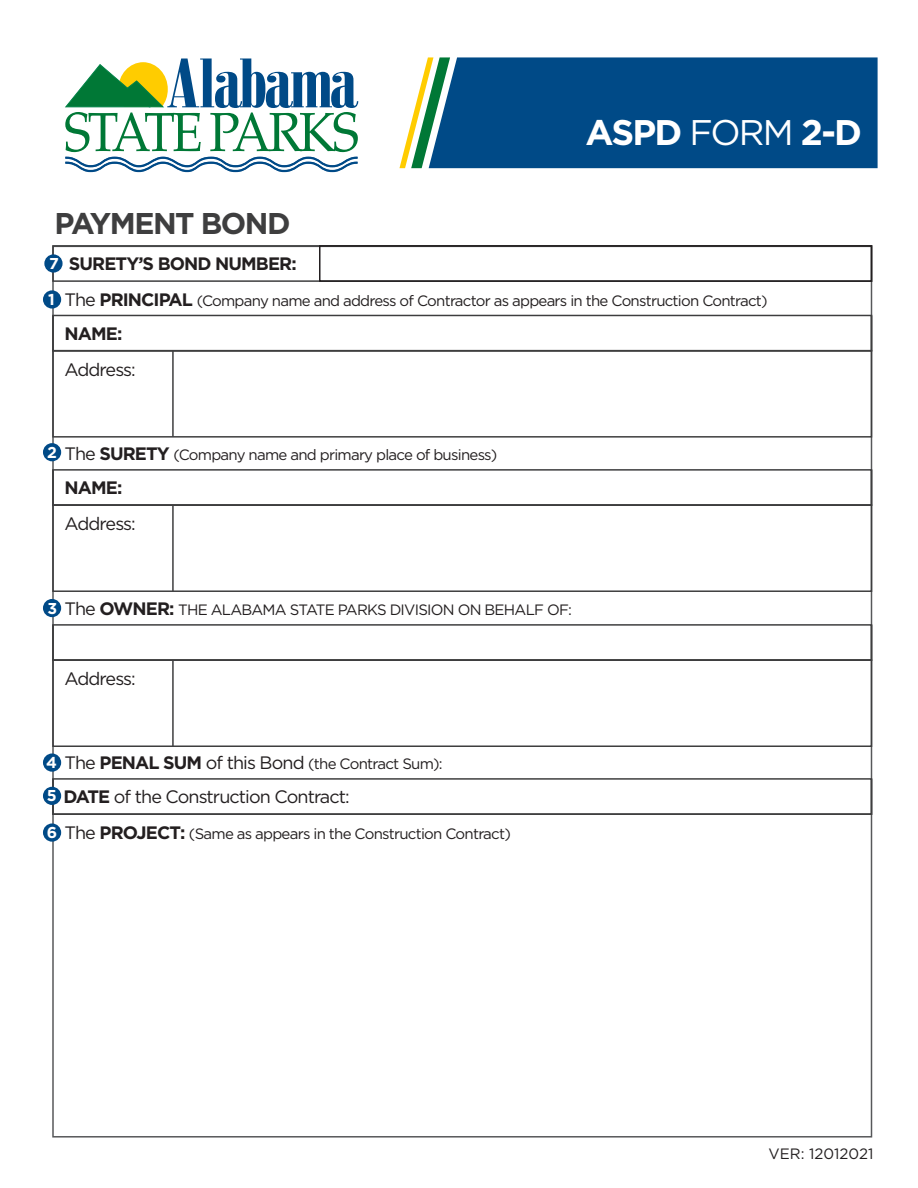
<style>
.page{position:relative;width:918px;height:1188px;background:#fff}
.page>*{position:absolute;margin:0;border:0;box-sizing:border-box;transform-origin:0 0}
.t1{font:700 35.55px "Gotham";color:#fff}
.t2{font:700 30px "Gotham";letter-spacing:-.05em;color:#3e3e3f}
.t3{font:18px "Gotham";letter-spacing:-.05em;color:#231f20}
.t4{font:700 18px "Gotham";letter-spacing:-.05em;color:#231f20}
.t5{font:700 15.75px/33.3px "Gotham";color:#fff}
.t6{font:15px "Gotham";letter-spacing:-.05em;color:#231f20}
.t7{font:15px "Gotham";color:#231f20}
.s1{font-weight:400}
.s2{font-size:18px}
.s3{font-weight:700;font-size:18px}
.s4{font-weight:700}
</style>
<div class="page">
<div style="left:450px;top:57px;width:428px;height:111px;background:#004a87"></div>
<svg style="left:65px;top:58px;width:294px;height:115px"></svg>
<svg style="left:399px;top:57px;width:51px;height:111px"></svg>
<div style="left:52px;top:245px;width:820px;height:37px;border:2px solid #3e3e3f"></div>
<div style="left:319px;top:245px;width:553px;height:37px;border:2px solid #231f20"></div>
<div style="left:52px;top:315px;width:820px;height:36px;border:2px solid #3e3e3f"></div>
<div style="left:52px;top:350px;width:820px;height:88px;border:2px solid #3e3e3f"></div>
<hr style="left:172px;top:351px;width:2px;height:86px;background:#3e3e3f">
<div style="left:52px;top:469px;width:820px;height:37px;border:2px solid #3e3e3f"></div>
<div style="left:52px;top:504px;width:820px;height:88px;border:2px solid #3e3e3f"></div>
<hr style="left:172px;top:505px;width:2px;height:86px;background:#3e3e3f">
<div style="left:52px;top:624px;width:820px;height:37px;border:2px solid #3e3e3f"></div>
<div style="left:52px;top:659px;width:820px;height:88px;border:2px solid #3e3e3f"></div>
<hr style="left:172px;top:660px;width:2px;height:86px;background:#3e3e3f">
<div style="left:52px;top:778px;width:820px;height:37px;border:2px solid #3e3e3f"></div>
<div style="left:43px;top:290px;width:18px;height:19px;background:#004a87;border-radius:50%"></div>
<div style="left:43px;top:443px;width:18px;height:18px;background:#004a87;border-radius:50%"></div>
<div style="left:43px;top:599px;width:18px;height:18px;background:#004a87;border-radius:50%"></div>
<div style="left:43px;top:753px;width:18px;height:19px;background:#004a87;border-radius:50%"></div>
<div style="left:43px;top:787px;width:18px;height:18px;background:#004a87;border-radius:50%"></div>
<div style="left:43px;top:823px;width:18px;height:19px;background:#004a87;border-radius:50%"></div>
<div style="left:44px;top:254px;width:19px;height:19px;background:#004a87;border-radius:50%"></div>
<h2 class="t2" style="left:55px;top:203px;width:237px">PAYMENT BOND</h2>
<p class="t4" style="left:69px;top:252px;width:229px">SURETY’S BOND NUMBER:</p>
<p class="t5" style="left:49px;top:247px;width:11px">7</p>
<h1 class="t1" style="left:585px;top:108px;width:278px">ASPD <span class="s1">FORM</span> 2-D</h1>
<p class="t5" style="left:48px;top:283px;width:8px">1</p>
<p class="t6" style="left:65px;top:291px;width:705px"><span class="s2">The</span> <span class="s3">PRINCIPAL</span> (Company name and address of Contractor as appears in the Construction Contract)</p>
<p class="t4" style="left:65px;top:322px;width:59px">NAME:</p>
<p class="t3" style="left:65px;top:358px;width:73px">Address:</p>
<p class="t5" style="left:47px;top:435px;width:11px">2</p>
<p class="t6" style="left:65px;top:445px;width:434px"><span class="s2">The</span> <span class="s3">SURETY</span> (Company name and primary place of business)</p>
<p class="t4" style="left:65px;top:476px;width:59px">NAME:</p>
<p class="t3" style="left:65px;top:513px;width:73px">Address:</p>
<p class="t5" style="left:47px;top:591px;width:11px">3</p>
<p class="t6" style="left:65px;top:600px;width:509px"><span class="s2">The</span> <span class="s3">OWNER:</span> THE ALABAMA STATE PARKS DIVISION ON BEHALF OF:</p>
<p class="t3" style="left:65px;top:668px;width:73px">Address:</p>
<p class="t5" style="left:46px;top:746px;width:12px">4<br>5</p>
<p class="t5" style="left:47px;top:816px;width:12px">6</p>
<p class="t6" style="left:65px;top:754px;width:380px"><span class="s2">The</span> <span class="s3">PENAL SUM</span> <span class="s2">of this Bond</span> (the Contract Sum):</p>
<p class="t3" style="left:63px;top:785px;width:288px"><span class="s4">DATE</span> of the Construction Contract:</p>
<p class="t6" style="left:65px;top:824px;width:448px"><span class="s2">The</span> <span class="s3">PROJECT:</span> (Same as appears in the Construction Contract)</p>
<p class="t7" style="left:769px;top:1144px;width:106px">VER: 12012021</p>
</div>
